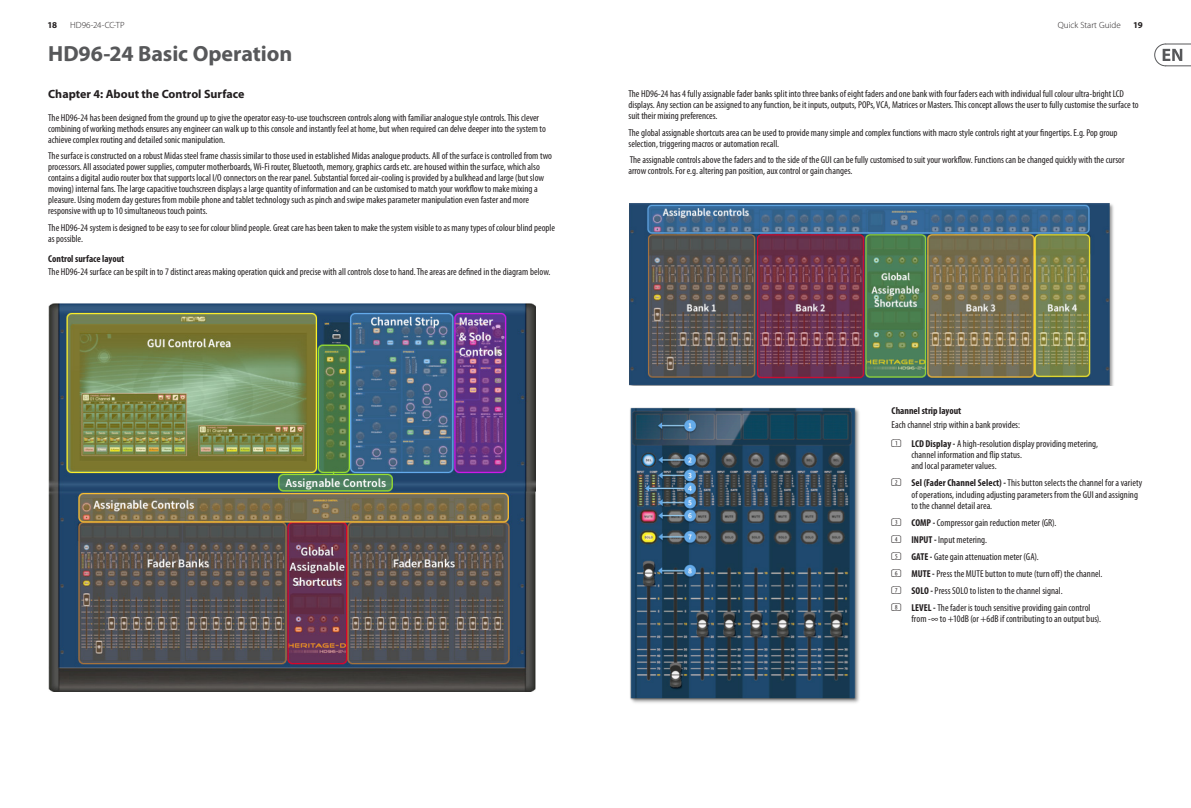
<style>
.page{position:relative;width:1191px;height:808px;background:#fff}
.page>*{position:absolute;margin:0;border:0;box-sizing:border-box;transform-origin:0 0}
.t1{font:700 22px "Myriad Pro";letter-spacing:-.005em;color:#57585a}
.Chapter_Text_12bold{font:700 12px "Myriad Pro";color:#231f20}
.Main_Text{font:condensed 10px/11px "Myriad Pro";color:#231f20}
.Main_Text_Semi_bold{font:700 condensed 10px "Myriad Pro";color:#231f20}
.t2{font:300 9px "Myriad Pro";color:#231f20}
.t3{font:700 9px "Myriad Pro";color:#231f20}
.s1{font-family:"SQF Round Cond 1 D V1";font-stretch:normal}
.s2{font-weight:700}
</style>
<div class="page">
<svg style="left:1154px;top:43px;width:37px;height:24px"></svg>
<img style="left:629px;top:203px;width:485px;height:182px">
<img style="left:630px;top:407px;width:230px;height:296px">
<img style="left:48px;top:303px;width:487px;height:389px">
<p class="t3" style="left:48px;top:19px;width:11px">18</p>
<p class="t2" style="left:70px;top:20px;width:56px">HD96-24-CC-TP</p>
<p class="t2" style="left:1057px;top:20px;width:64px">Quick Start Guide</p>
<p class="t3" style="left:1133px;top:19px;width:11px">19</p>
<p class="t1" style="left:48px;top:39px;width:245px">HD96-24 Basic Operation</p>
<p class="Chapter_Text_12bold" style="left:48px;top:86px;width:198px">Chapter 4: About the Control Surface</p>
<p class="Main_Text" style="left:48px;top:112px;width:499px">The HD96-24 has been designed from the ground up to give the operator easy-to-use touchscreen controls along with familiar analogue style controls. This clever combining of working methods ensures any engineer can walk up to this console and instantly feel at home, but when required can delve deeper into the system to achieve complex routing and detailed sonic manipulation.</p>
<p class="Main_Text" style="left:48px;top:150px;width:505px">The surface is constructed on a robust Midas steel frame chassis similar to those used in established Midas analogue products. All of the surface is controlled from two processors. All associated power supplies, computer motherboards, Wi-Fi router, Bluetooth, memory, graphics cards etc. are housed within the surface, which also contains a digital audio router box that supports local I/O connectors on the rear panel. Substantial forced air-cooling is provided by a bulkhead and large (but slow moving) internal fans. The large capacitive touchscreen displays a large quantity of information and can be customised to match your workflow to make mixing a pleasure. Using modern day gestures from mobile phone and tablet technology such as pinch and swipe makes parameter manipulation even faster and more responsive with up to 10 simultaneous touch points.</p>
<p class="Main_Text" style="left:48px;top:222px;width:508px">The HD96-24 system is designed to be easy to see for colour blind people. Great care has been taken to make the system visible to as many types of colour blind people as possible.</p>
<p class="Main_Text_Semi_bold" style="left:48px;top:252px;width:78px">Control surface layout</p>
<p class="Main_Text" style="left:48px;top:266px;width:504px">The HD96-24 surface can be spilt in to 7 distinct areas making operation quick and precise with all controls close to hand. The areas are defined in the diagram below.</p>
<p class="Main_Text" style="left:628px;top:88px;width:511px">The HD96-24 has 4 fully assignable fader banks split into three banks of eight faders and one bank with four faders each with individual full colour ultra-bright LCD displays. Any section can be assigned to any function, be it inputs, outputs, POPs, VCA, Matrices or Masters. This concept allows the user to fully customise the surface to suit their mixing preferences.</p>
<p class="Main_Text" style="left:628px;top:127px;width:490px">The global assignable shortcuts area can be used to provide many simple and complex functions with macro style controls right at your fingertips. E.g. Pop group selection, triggering macros or automation recall.</p>
<p class="Main_Text" style="left:628px;top:154px;width:497px">The assignable controls above the faders and to the side of the GUI can be fully customised to suit your workflow. Functions can be changed quickly with the cursor arrow controls. For e.g. altering pan position, aux control or gain changes.</p>
<p class="Main_Text_Semi_bold" style="left:891px;top:405px;width:71px">Channel strip layout</p>
<p class="Main_Text" style="left:891px;top:419px;width:130px">Each channel strip within a bank provides:</p>
<p class="Main_Text" style="left:911px;top:437px;width:188px;line-height:11.3px;text-indent:-20px"><span class="s1">(1)</span> <span class="s2">LCD Display -</span> A high-resolution display providing metering, channel information and flip status.<br>and local parameter values.</p>
<p class="Main_Text" style="left:911px;top:477px;width:232px;line-height:11.3px;text-indent:-20px"><span class="s1">(2)</span> <span class="s2">Sel (Fader Channel Select) -</span> This button selects the channel for a variety of operations, including adjusting parameters from the GUI and assigning to the channel detail area.</p>
<p class="Main_Text" style="left:891px;top:517px;width:166px"><span class="s1">(3)</span> <span class="s2">COMP -</span> Compressor gain reduction meter (GR).</p>
<p class="Main_Text" style="left:891px;top:534px;width:97px"><span class="s1">(4)</span> <span class="s2">INPUT -</span> Input metering.</p>
<p class="Main_Text" style="left:891px;top:551px;width:149px"><span class="s1">(5)</span> <span class="s2">GATE -</span> Gate gain attenuation meter (GA).</p>
<p class="Main_Text" style="left:891px;top:568px;width:212px"><span class="s1">(6)</span> <span class="s2">MUTE -</span> Press the MUTE button to mute (turn off) the channel.</p>
<p class="Main_Text" style="left:891px;top:585px;width:172px"><span class="s1">(7)</span> <span class="s2">SOLO -</span> Press SOLO to listen to the channel signal.</p>
<p class="Main_Text" style="left:911px;top:602px;width:191px;line-height:11.3px;text-indent:-20px"><span class="s1">(8)</span> <span class="s2">LEVEL -</span> The fader is touch sensitive providing gain control from -∞ to +10dB (or +6dB if contributing to an output bus).</p>
</div>
